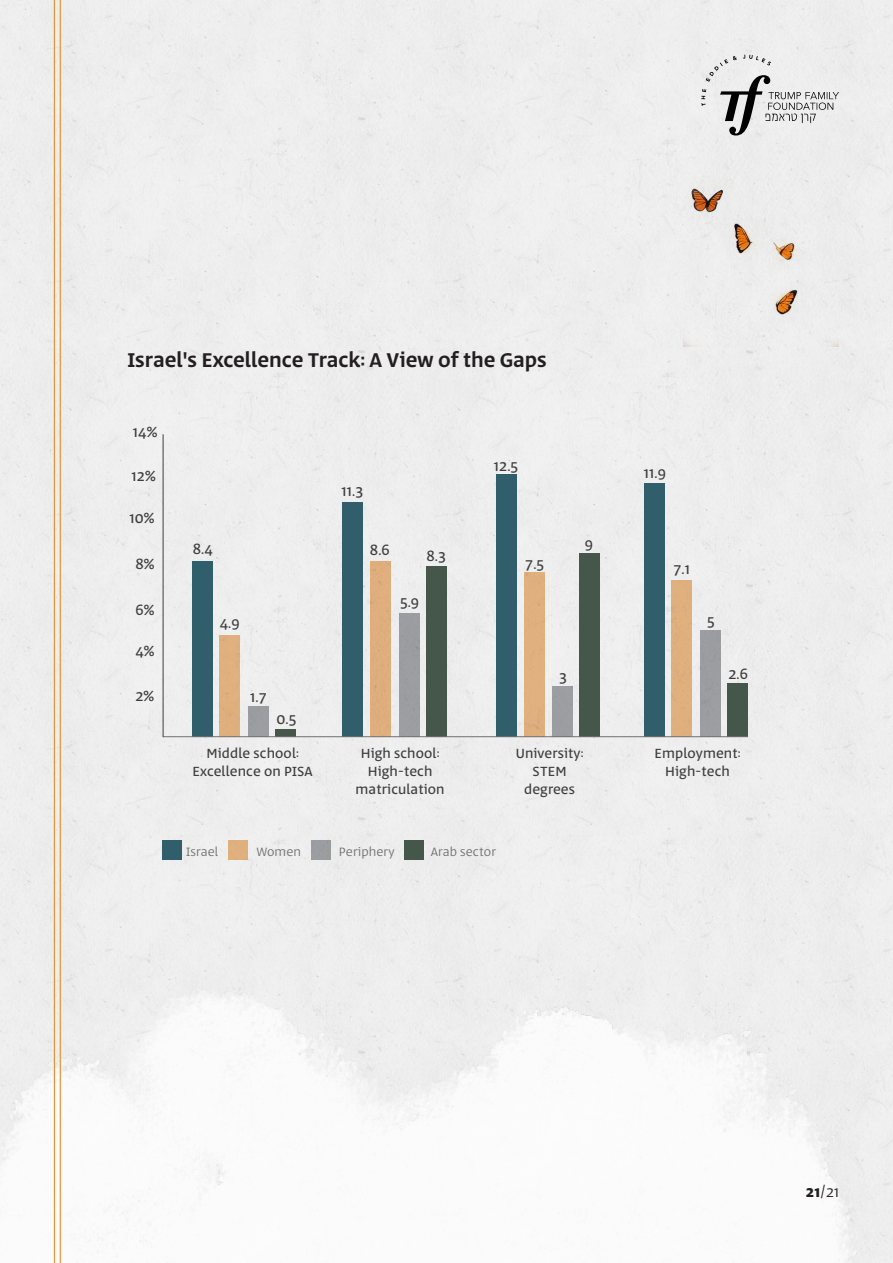
<style>
.page{position:relative;width:893px;height:1263px;background:#fff}
.page>*{position:absolute;margin:0;border:0;box-sizing:border-box;transform-origin:0 0}
.t1{font:500 22.5px "Abraham";color:#231f20}
.t2{font:16.65px "Abraham";letter-spacing:.01em;color:#3e3e3f}
.t3{font:300 16.5px "Abraham";color:#231f20}
.t4{font:15px/18px "Abraham";letter-spacing:.01em;color:#3e3e3f;text-align:center}
.t5{font:300 13.65px "Abraham";letter-spacing:.01em;color:#707070}
.s1{font-weight:700}
</style>
<div class="page">
<div style="left:0;top:0;width:893px;height:922px;background:#eee"></div>
<img style="left:0;top:922px;width:893px;height:341px">
<img style="left:684px;top:176px;width:155px;height:170px">
<div style="left:275px;top:729px;width:21px;height:8px;background:#45574a"></div>
<div style="left:248px;top:706px;width:21px;height:31px;background:#9c9da1"></div>
<div style="left:219px;top:635px;width:21px;height:102px;background:#e0b07e"></div>
<div style="left:192px;top:561px;width:21px;height:176px;background:#305e6b"></div>
<div style="left:342px;top:502px;width:21px;height:235px;background:#305e6b"></div>
<div style="left:370px;top:561px;width:21px;height:176px;background:#deae7d"></div>
<div style="left:398px;top:613px;width:21px;height:124px;background:#9c9da1"></div>
<div style="left:426px;top:566px;width:20px;height:171px;background:#45574a"></div>
<div style="left:496px;top:474px;width:21px;height:263px;background:#305e6b"></div>
<div style="left:524px;top:572px;width:20px;height:165px;background:#e0b07e"></div>
<div style="left:553px;top:686px;width:20px;height:51px;background:#9c9da1"></div>
<div style="left:579px;top:553px;width:21px;height:184px;background:#45574a"></div>
<div style="left:645px;top:483px;width:20px;height:254px;background:#305e6b"></div>
<div style="left:671px;top:580px;width:21px;height:157px;background:#dfaf7e"></div>
<div style="left:701px;top:630px;width:20px;height:107px;background:#9c9da0"></div>
<div style="left:728px;top:683px;width:20px;height:54px;background:#45574a"></div>
<hr style="left:164px;top:736px;width:584px;height:1px;background:#707070">
<hr style="left:163px;top:435px;width:1px;height:302px;background:#3e3e3f">
<div style="left:404px;top:840px;width:20px;height:19px;background:#45574a"></div>
<div style="left:311px;top:840px;width:20px;height:19px;background:#9c9da0"></div>
<div style="left:228px;top:840px;width:19px;height:19px;background:#e0b07e"></div>
<div style="left:162px;top:840px;width:20px;height:19px;background:#305e6b"></div>
<hr style="left:54px;top:0;width:1px;height:1263px;background:#e0861d">
<hr style="left:60px;top:0;width:1px;height:1263px;background:#e0861d">
<svg style="left:701px;top:55px;width:138px;height:81px"></svg>
<p class="t1" style="left:127px;top:344px;width:421px">Israel s' Excellence Track A: View of the Gaps</p>
<p class="t2" style="left:133px;top:420px;width:26px">14%</p>
<p class="t2" style="left:132px;top:464px;width:26px">12%</p>
<p class="t2" style="left:129px;top:506px;width:27px">10%</p>
<p class="t2" style="left:135px;top:552px;width:21px">8%</p>
<p class="t2" style="left:135px;top:598px;width:21px">6%</p>
<p class="t2" style="left:135px;top:639px;width:21px">4%</p>
<p class="t2" style="left:135px;top:684px;width:20px">2%</p>
<p class="t2" style="left:193px;top:537px;width:22px">8.4</p>
<p class="t2" style="left:220px;top:611px;width:21px">4.9</p>
<p class="t2" style="left:250px;top:685px;width:18px">1.7</p>
<p class="t2" style="left:276px;top:707px;width:21px">0.5</p>
<p class="t2" style="left:341px;top:480px;width:23px">11.3</p>
<p class="t2" style="left:370px;top:538px;width:21px">8.6</p>
<p class="t2" style="left:426px;top:544px;width:21px">8.3</p>
<p class="t2" style="left:400px;top:590px;width:21px">5.9</p>
<p class="t2" style="left:494px;top:454px;width:26px">12.5</p>
<p class="t2" style="left:525px;top:552px;width:20px">7.5</p>
<p class="t2" style="left:585px;top:532px;width:10px">9</p>
<p class="t2" style="left:559px;top:665px;width:9px">3</p>
<p class="t2" style="left:644px;top:461px;width:24px">11.9</p>
<p class="t2" style="left:673px;top:557px;width:18px">7.1</p>
<p class="t2" style="left:707px;top:609px;width:9px">5</p>
<p class="t2" style="left:728px;top:662px;width:21px">2.6</p>
<p class="t4" style="left:193px;top:745px;width:122px">Middle school:<br>Excellence on PISA</p>
<p class="t4" style="left:356px;top:745px;width:91px">High school:<br>High-tech matriculation</p>
<p class="t4" style="left:516px;top:745px;width:69px">University:<br>STEM degrees</p>
<p class="t4" style="left:654px;top:745px;width:88px">Employment:<br>High-tech</p>
<p class="t5" style="left:186px;top:842px;width:34px">Israel</p>
<p class="t5" style="left:256px;top:842px;width:46px">Women</p>
<p class="t5" style="left:339px;top:842px;width:57px">Periphery</p>
<p class="t5" style="left:431px;top:842px;width:67px">Arab sector</p>
<p class="t3" style="left:806px;top:1181px;width:35px"><span class="s1">21</span>/21</p>
</div>
